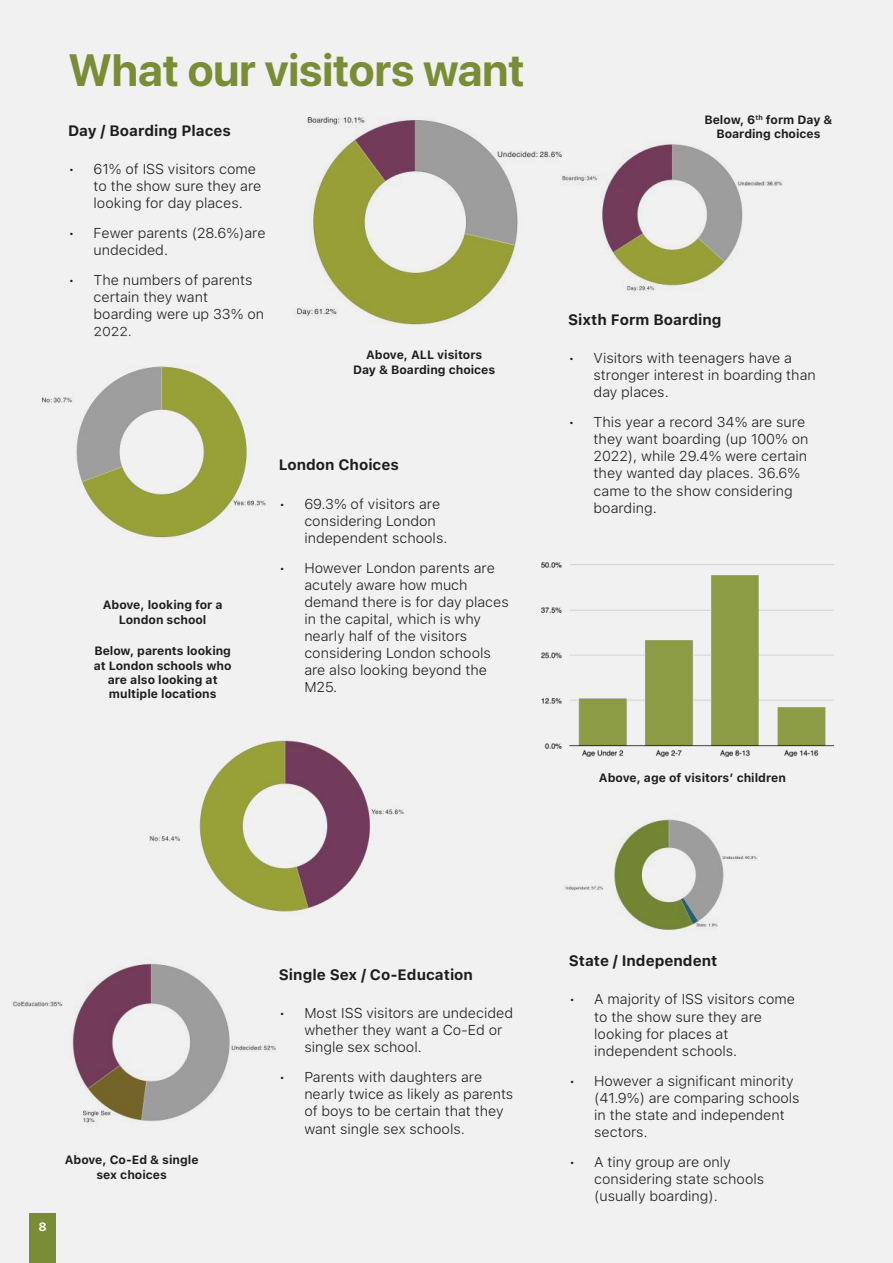
<style>
.page{position:relative;width:893px;height:1263px;background:#f1f1f1}
.page>*{position:absolute;margin:0;border:0;box-sizing:border-box;transform-origin:0 0}
.t1{font:700 45px "SF Pro Display";color:#798d36}
.t2{font:700 15px "SF Pro Text";color:#1d1d1b}
.t3{font:300 14.25px "SF Pro Text";color:#1d1d1b}
.t4{font:700 12px "SF Pro Text";color:#1d1d1b}
.t5{font:700 12px "SF Pro Text";color:#fff}
.t6{font:700 7.05px "SF Pro Text";color:#1d1d1b}
</style>
<div class="page">
<div style="left:30px;top:1213px;width:26px;height:50px;background:#798d36"></div>
<img style="left:12px;top:963px;width:264px;height:160px">
<img style="left:542px;top:563px;width:292px;height:194px">
<img style="left:297px;top:117px;width:257px;height:208px">
<img style="left:563px;top:819px;width:194px;height:115px">
<img style="left:554px;top:144px;width:229px;height:148px">
<img style="left:42px;top:331px;width:224px;height:208px">
<img style="left:149px;top:737px;width:255px;height:180px">
<p class="t1" style="left:68px;top:43px;width:458px">What our visitors want</p>
<p class="t2" style="left:68px;top:122px;width:165px">Day / Boarding Places</p>
<p class="t3" style="left:68px;top:161px;width:190px">• 61% of ISS visitors come</p>
<p class="t3" style="left:94px;top:178px;width:169px">to the show sure they are</p>
<p class="t3" style="left:94px;top:195px;width:151px">looking for day places.</p>
<p class="t3" style="left:68px;top:225px;width:199px">• Fewer parents (28.6%)are</p>
<p class="t3" style="left:94px;top:242px;width:76px">undecided.</p>
<p class="t3" style="left:68px;top:272px;width:186px">• The numbers of parents</p>
<p class="t3" style="left:94px;top:289px;width:116px">certain they want</p>
<p class="t3" style="left:94px;top:306px;width:172px">boarding were up 33% on</p>
<p class="t3" style="left:94px;top:323px;width:40px">2022.</p>
<p class="t4" style="left:366px;top:348px;width:118px">Above, ALL visitors</p>
<p class="t4" style="left:353px;top:362px;width:144px">Day &amp; Boarding choices</p>
<p class="t4" style="left:103px;top:598px;width:121px">Above, looking for a</p>
<p class="t4" style="left:119px;top:612px;width:89px">London school</p>
<p class="t4" style="left:94px;top:644px;width:138px">Below, parents looking</p>
<p class="t4" style="left:94px;top:658px;width:139px">at London schools who</p>
<p class="t4" style="left:108px;top:673px;width:111px">are also looking at</p>
<p class="t4" style="left:109px;top:687px;width:109px">multiple locations</p>
<p class="t2" style="left:279px;top:456px;width:122px">London Choices</p>
<p class="t3" style="left:279px;top:495px;width:163px">• 69.3% of visitors are</p>
<p class="t3" style="left:304px;top:512px;width:133px">considering London</p>
<p class="t3" style="left:304px;top:529px;width:145px">independent schools.</p>
<p class="t3" style="left:279px;top:559px;width:217px">• However London parents are</p>
<p class="t3" style="left:304px;top:576px;width:165px">acutely aware how much</p>
<p class="t3" style="left:304px;top:593px;width:206px">demand there is for day places</p>
<p class="t3" style="left:304px;top:610px;width:178px">in the capital, which is why</p>
<p class="t3" style="left:304px;top:627px;width:164px">nearly half of the visitors</p>
<p class="t3" style="left:304px;top:645px;width:188px">considering London schools</p>
<p class="t3" style="left:304px;top:662px;width:184px">are also looking beyond the</p>
<p class="t3" style="left:304px;top:679px;width:35px">M25.</p>
<p class="t4" style="left:704px;top:113px;width:53px">Below, 6</p>
<p class="t6" style="left:755px;top:113px;width:9px">th</p>
<p class="t4" style="left:766px;top:113px;width:68px">form Day &amp;</p>
<p class="t4" style="left:716px;top:127px;width:106px">Boarding choices</p>
<p class="t2" style="left:568px;top:310px;width:155px">Sixth Form Boarding</p>
<p class="t3" style="left:568px;top:349px;width:225px">• Visitors with teenagers have a</p>
<p class="t3" style="left:594px;top:367px;width:224px">stronger interest in boarding than</p>
<p class="t3" style="left:594px;top:384px;width:77px">day places.</p>
<p class="t3" style="left:568px;top:414px;width:239px">• This year a record 34% are sure</p>
<p class="t3" style="left:594px;top:431px;width:216px">they want boarding (up 100% on</p>
<p class="t3" style="left:594px;top:448px;width:215px">2022), while 29.4% were certain</p>
<p class="t3" style="left:594px;top:465px;width:208px">they wanted day places. 36.6%</p>
<p class="t3" style="left:594px;top:482px;width:201px">came to the show considering</p>
<p class="t3" style="left:594px;top:499px;width:65px">boarding.</p>
<p class="t4" style="left:599px;top:771px;width:188px">Above, age of visitorsʼ children</p>
<p class="t5" style="left:39px;top:1219px;width:10px">8</p>
<p class="t4" style="left:65px;top:1153px;width:135px">Above, Co-Ed &amp; single</p>
<p class="t4" style="left:96px;top:1167px;width:72px">sex choices</p>
<p class="t2" style="left:279px;top:965px;width:196px">Single Sex / Co-Education</p>
<p class="t3" style="left:279px;top:1004px;width:236px">• Most ISS visitors are undecided</p>
<p class="t3" style="left:304px;top:1022px;width:200px">whether they want a Co-Ed or</p>
<p class="t3" style="left:304px;top:1039px;width:119px">single sex school.</p>
<p class="t3" style="left:279px;top:1069px;width:205px">• Parents with daughters are</p>
<p class="t3" style="left:304px;top:1086px;width:210px">nearly twice as likely as parents</p>
<p class="t3" style="left:304px;top:1103px;width:201px">of boys to be certain that they</p>
<p class="t3" style="left:304px;top:1120px;width:162px">want single sex schools.</p>
<p class="t2" style="left:569px;top:952px;width:150px">State / Independent</p>
<p class="t3" style="left:569px;top:991px;width:228px">• A majority of ISS visitors come</p>
<p class="t3" style="left:594px;top:1008px;width:169px">to the show sure they are</p>
<p class="t3" style="left:594px;top:1025px;width:136px">looking for places at</p>
<p class="t3" style="left:594px;top:1042px;width:145px">independent schools.</p>
<p class="t3" style="left:569px;top:1072px;width:226px">• However a significant minority</p>
<p class="t3" style="left:594px;top:1089px;width:207px">(41.9%) are comparing schools</p>
<p class="t3" style="left:594px;top:1106px;width:192px">in the state and independent</p>
<p class="t3" style="left:594px;top:1123px;width:55px">sectors.</p>
<p class="t3" style="left:569px;top:1153px;width:164px">• A tiny group are only</p>
<p class="t3" style="left:594px;top:1170px;width:171px">considering state schools</p>
<p class="t3" style="left:594px;top:1187px;width:125px">(usually boarding).</p>
</div>
